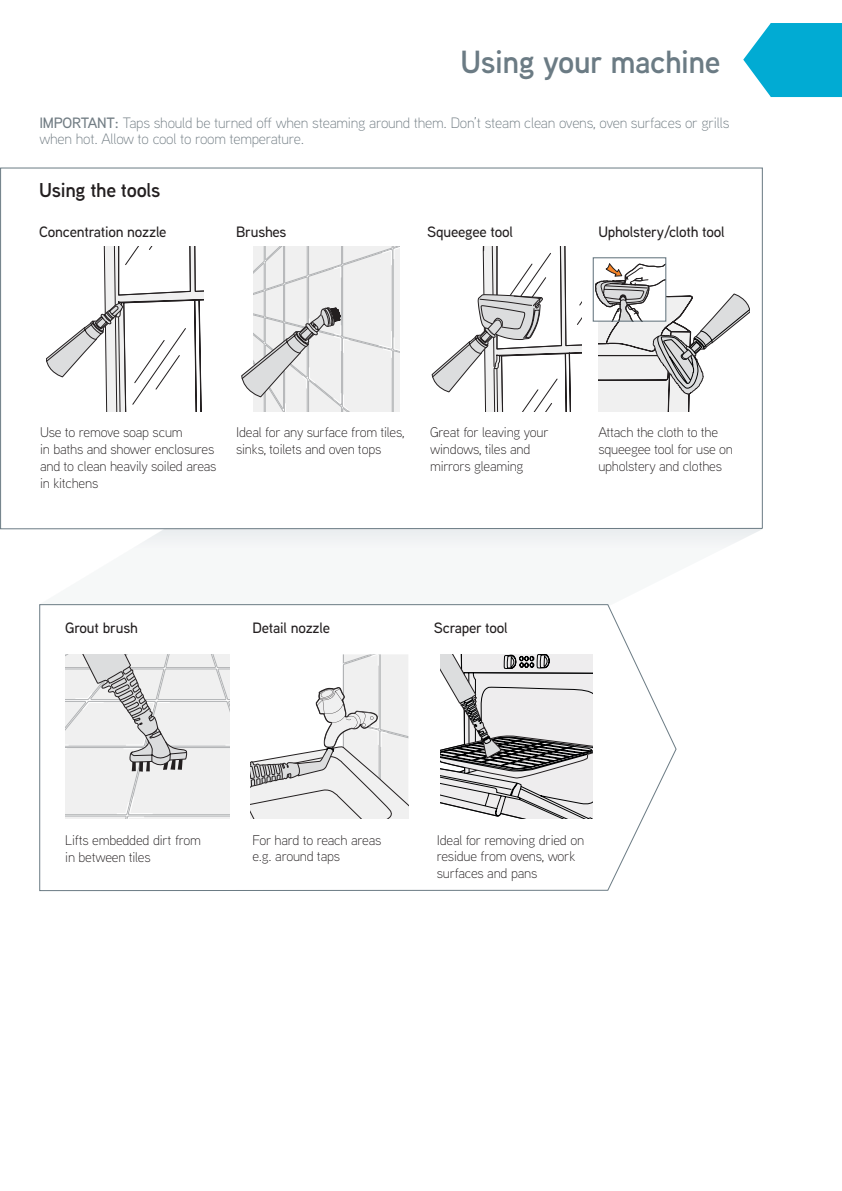
<style>
.page{position:relative;width:842px;height:1191px;background:#fff}
.page>*{position:absolute;margin:0;border:0;box-sizing:border-box;transform-origin:0 0}
.t1{font:600 32px "Vax Aaux Next";letter-spacing:-.015em;color:#6b7b84}
.t2{font:600 20px "Vax Aaux Next";letter-spacing:-.015em;color:#231f20}
.t3{font:300 15px/16px "Vax Aaux Next";letter-spacing:-.015em;color:#727d84}
.t4{font:500 15px "Vax Aaux Next";letter-spacing:-.015em;color:#231f20}
.t5{font:300 14px/16.8px "Vax Aaux Next";letter-spacing:-.015em;color:#231f20}
.s1{font-weight:500}
</style>
<div class="page">
<svg style="left:40px;top:529px;width:722px;height:17px"></svg>
<svg style="left:743px;top:23px;width:99px;height:74px;background:#25b6d9"></svg>
<div style="left:0;top:167px;width:763px;height:362px;background:#fff;border:1px solid #6b7b84"></div>
<svg style="left:46px;top:247px;width:158px;height:164px"></svg>
<svg style="left:241px;top:247px;width:158px;height:164px"></svg>
<svg style="left:432px;top:247px;width:150px;height:164px"></svg>
<svg style="left:595px;top:258px;width:154px;height:153px"></svg>
<div style="left:593px;top:257px;width:73px;height:65px;border:1px solid #6b7b84"></div>
<svg style="left:39px;top:604px;width:638px;height:287px"></svg>
<svg style="left:65px;top:654px;width:165px;height:165px"></svg>
<svg style="left:251px;top:654px;width:157px;height:165px"></svg>
<svg style="left:440px;top:654px;width:153px;height:165px;background:#c3c2c3"></svg>
<h1 class="t1" style="left:460px;top:39px;width:261px">Using your machine</h1>
<p class="t3" style="left:39px;top:114px;width:692px"><span class="s1">IMPORTANT:</span> Taps should be turned off when steaming around them. Don’t steam clean ovens, oven surfaces or grills when hot. Allow to cool to room temperature.</p>
<h2 class="t2" style="left:39px;top:176px;width:123px">Using the tools</h2>
<p class="t4" style="left:39px;top:222px;width:129px">Concentration nozzle</p>
<p class="t4" style="left:236px;top:222px;width:52px">Brushes</p>
<p class="t4" style="left:427px;top:222px;width:87px">Squeegee tool</p>
<p class="t4" style="left:598px;top:222px;width:128px">Upholstery/cloth tool</p>
<p class="t5" style="left:40px;top:423px;width:178px">Use to remove soap scum<br>in baths and shower enclosures and to clean heavily soiled areas in kitchens</p>
<p class="t5" style="left:236px;top:423px;width:170px">Ideal for any surface from tiles, sinks, toilets and oven tops</p>
<p class="t5" style="left:430px;top:423px;width:120px">Great for leaving your windows, tiles and mirrors gleaming</p>
<p class="t5" style="left:598px;top:423px;width:136px">Attach the cloth to the squeegee tool for use on upholstery and clothes</p>
<p class="t4" style="left:65px;top:618px;width:74px">Grout brush</p>
<p class="t4" style="left:252px;top:618px;width:79px">Detail nozzle</p>
<p class="t4" style="left:434px;top:618px;width:75px">Scraper tool</p>
<p class="t5" style="left:65px;top:831px;width:137px">Lifts embedded dirt from in between tiles</p>
<p class="t5" style="left:437px;top:831px;width:149px">Ideal for removing dried on residue from ovens, work surfaces and pans</p>
<p class="t5" style="left:252px;top:831px;width:130px">For hard to reach areas e.g. around taps</p>
</div>
